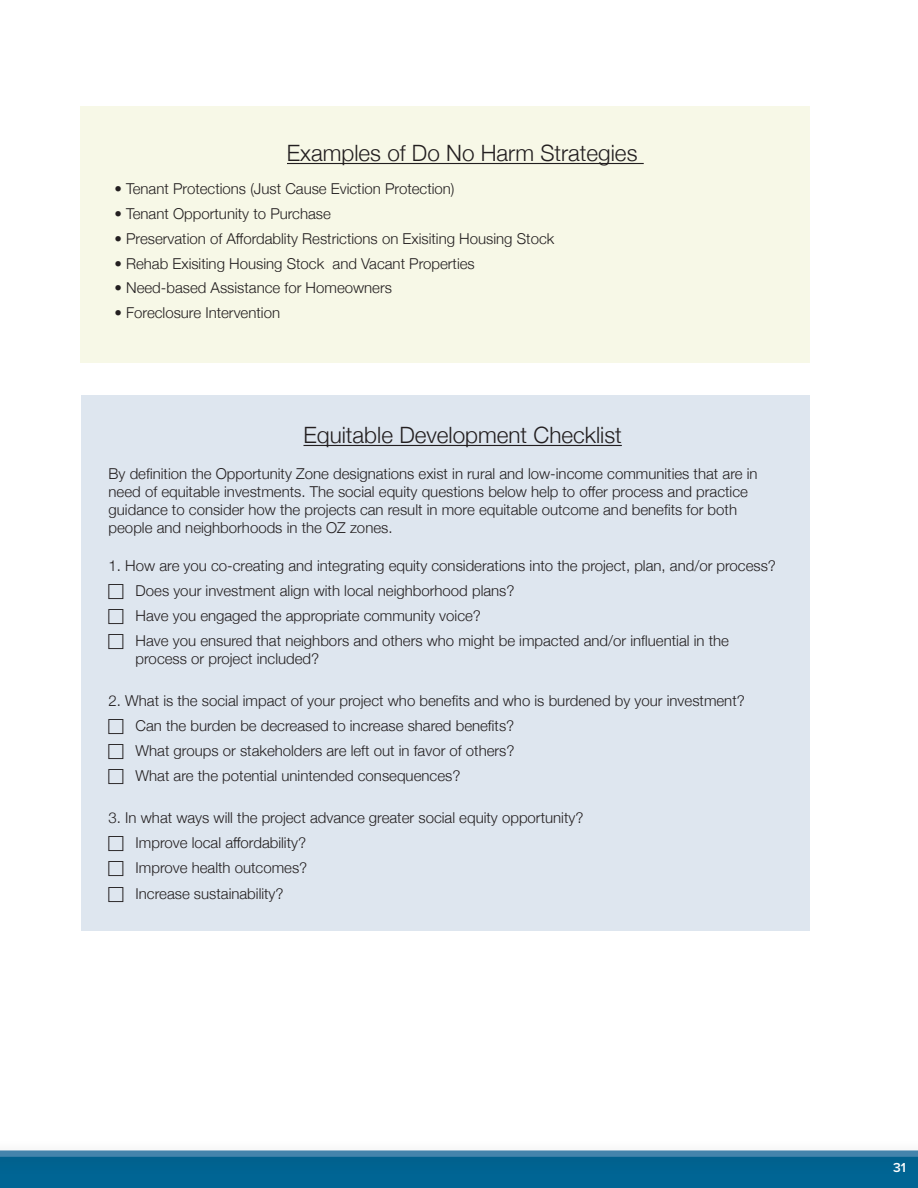
<style>
.page{position:relative;width:918px;height:1188px;background:#fff}
.page>*{position:absolute;margin:0;border:0;box-sizing:border-box;transform-origin:0 0}
.t1{font:300 22.5px "Helvetica Neue";color:#231f20}
.t2{font:300 15px/18px "Helvetica Neue";color:#231f20}
.t3{font:600 13.5px "Proxima Nova";color:#fff}
</style>
<div class="page">
<div style="left:81px;top:395px;width:729px;height:536px;background:#dee6ef"></div>
<hr style="left:303px;top:445px;width:319px;height:1px;background:#231f20">
<div style="left:81px;top:107px;width:729px;height:256px;background:#f7f8e7"></div>
<hr style="left:287px;top:163px;width:357px;height:1px;background:#231f20">
<div style="left:0;top:1151px;width:918px;height:37px;background:#006594"></div>
<div style="left:0;top:1139px;width:918px;height:37px;background:#231f20;opacity:.15"></div>
<svg style="left:0;top:1150px;width:918px;height:7px;background:#4e8ab0"></svg>
<p class="t1" style="left:287px;top:135px;width:352px">Examples of Do No Harm Strategies</p>
<p class="t2" style="left:114px;top:179px;width:342px">• Tenant Protections (Just Cause Eviction Protection)</p>
<p class="t2" style="left:114px;top:204px;width:218px">• Tenant Opportunity to Purchase</p>
<p class="t2" style="left:114px;top:228px;width:441px">• Preservation of Affordablity Restrictions on Exisiting Housing Stock</p>
<p class="t2" style="left:114px;top:253px;width:362px">• Rehab Exisiting Housing Stock and Vacant Properties</p>
<p class="t2" style="left:114px;top:278px;width:279px">• Need-based Assistance for Homeowners</p>
<p class="t2" style="left:114px;top:303px;width:167px">• Foreclosure Intervention</p>
<p class="t1" style="left:303px;top:417px;width:320px">Equitable Development Checklist</p>
<p class="t2" style="left:109px;top:464px;width:650px">By definition the Opportunity Zone designations exist in rural and low-income communities that are in need of equitable investments. The social equity questions below help to offer process and practice guidance to consider how the projects can result in more equitable outcome and benefits for both people and neighborhoods in the OZ zones.</p>
<p class="t2" style="left:109px;top:556px;width:669px">1. How are you co-creating and integrating equity considerations into the project, plan, and/or process?</p>
<p class="t2" style="left:136px;top:581px;width:380px">Does your investment align with local neighborhood plans?</p>
<p class="t2" style="left:136px;top:606px;width:347px">Have you engaged the appropriate community voice?</p>
<p class="t2" style="left:136px;top:630px;width:595px">Have you ensured that neighbors and others who might be impacted and/or influential in the process or project included?</p>
<p class="t2" style="left:109px;top:691px;width:638px">2. What is the social impact of your project who benefits and who is burdened by your investment?</p>
<p class="t2" style="left:136px;top:716px;width:380px">Can the burden be decreased to increase shared benefits?</p>
<p class="t2" style="left:136px;top:741px;width:380px">What groups or stakeholders are left out in favor of others?</p>
<p class="t2" style="left:136px;top:765px;width:326px">What are the potential unintended consequences?</p>
<p class="t2" style="left:109px;top:808px;width:476px">3. In what ways will the project advance greater social equity opportunity?</p>
<p class="t2" style="left:136px;top:833px;width:172px">Improve local affordability?</p>
<p class="t2" style="left:136px;top:858px;width:173px">Improve health outcomes?</p>
<p class="t2" style="left:136px;top:884px;width:150px">Increase sustainability?</p>
<p class="t3" style="left:893px;top:1157px;width:14px">31</p>
</div>
